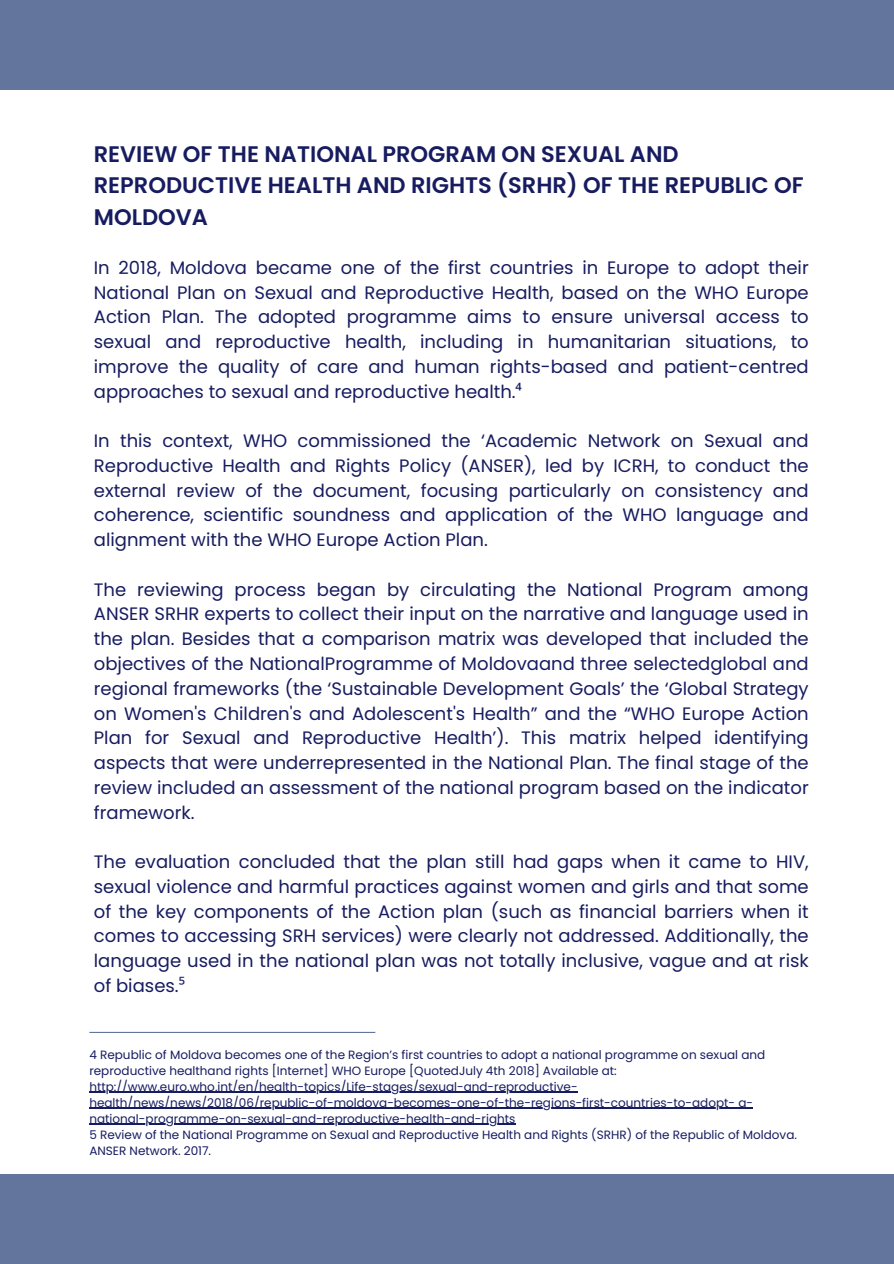
<style>
.page{position:relative;width:894px;height:1264px;background:#fff}
.page>*{position:absolute;margin:0;border:0;box-sizing:border-box;transform-origin:0 0}
.t1{font:600 22.5px/31.5px "Poppins";color:#171c60}
.t2{font:18px/24.8px "Poppins";color:#171c60;text-align:justify}
.t3{font:12px/16px "Poppins";color:#171c60}
.s1{font-family:"Noto Sans"}
</style>
<div class="page">
<div style="left:0;top:0;width:893px;height:89px;background:#64759d"></div>
<div style="left:0;top:1174px;width:893px;height:89px;background:#64759d"></div>
<hr style="left:89px;top:1031px;width:286px;height:1px;background:#64759d">
<hr style="left:89px;top:1091px;width:488px;height:1px;background:#171c60">
<hr style="left:89px;top:1107px;width:663px;height:1px;background:#171c60">
<hr style="left:89px;top:1123px;width:426px;height:1px;background:#171c60">
<p class="t1" style="left:94px;top:138px;width:711px">REVIEW OF THE NATIONAL PROGRAM ON SEXUAL AND<br>REPRODUCTIVE HEALTH AND RIGHTS (SRHR) OF THE REPUBLIC OF<br>MOLDOVA</p>
<p class="t2" style="left:94px;top:255px;width:716px">In 2018, Moldova became one of the first countries in Europe to adopt their National Plan on Sexual and Reproductive Health, based on the WHO Europe Action Plan. The adopted programme aims to ensure universal access to sexual and reproductive health, including in humanitarian situations, to improve the quality of care and human rights-based and patient-centred approaches to sexual and reproductive health.<span class="s1">⁴</span></p>
<p class="t2" style="left:94px;top:428px;width:716px">In this context, WHO commissioned the ‘Academic Network on Sexual and Reproductive Health and Rights Policy (ANSER), led by ICRH, to conduct the external review of the document, focusing particularly on consistency and coherence, scientific soundness and application of the WHO language and alignment with the WHO Europe Action Plan.</p>
<p class="t2" style="left:94px;top:577px;width:716px">The reviewing process began by circulating the National Program among ANSER SRHR experts to collect their input on the narrative and language used in the plan. Besides that a comparison matrix was developed that included the objectives of the NationalProgramme of Moldovaand three selectedglobal and regional frameworks (the ‘Sustainable Development Goals’ the ‘Global Strategy on Women's Children's and Adolescent's Health” and the “WHO Europe Action Plan for Sexual and Reproductive Health’). This matrix helped identifying aspects that were underrepresented in the National Plan. The final stage of the review included an assessment of the national program based on the indicator framework.</p>
<p class="t2" style="left:94px;top:849px;width:716px">The evaluation concluded that the plan still had gaps when it came to HIV, sexual violence and harmful practices against women and girls and that some of the key components of the Action plan (such as financial barriers when it comes to accessing SRH services) were clearly not addressed. Additionally, the language used in the national plan was not totally inclusive, vague and at risk of biases.<span class="s1">⁵</span></p>
<p class="t3" style="left:89px;top:1046px;width:709px">4 Republic of Moldova becomes one of the Region’s first countries to adopt a national programme on sexual and reproductive healthand rights [Internet] WHO Europe [QuotedJuly 4th 2018] Available at: http://www.euro.who.int/en/health-topics/Life-stages/sexual-and-reproductive&shy;health/news/news/2018/06/republic-of-moldova-becomes-one-of-the-regions-first-countries-to-adopt- a&shy;national-programme-on-sexual-and-reproductive-health-and-rights<br>5 Review of the National Programme on Sexual and Reproductive Health and Rights (SRHR) of the Republic of Moldova.<br>ANSER Network. 2017.</p>
</div>
